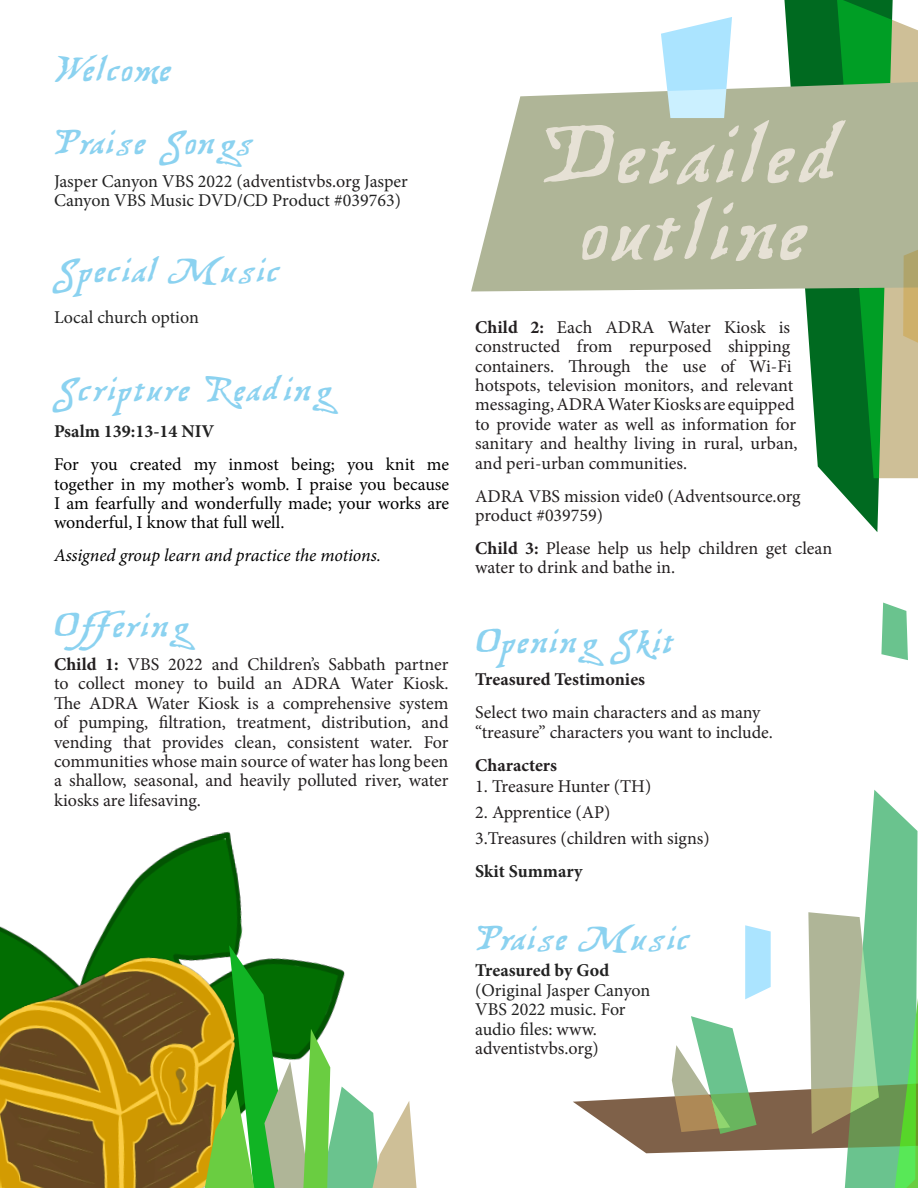
<style>
.page{position:relative;width:918px;height:1188px;background:#fff}
.page>*{position:absolute;margin:0;border:0;box-sizing:border-box;transform-origin:0 0}
.t1{font:108px "Treasure Map Deadhand";color:#e6e1d5}
.t2{font:45px/73.3px "Treasure Map Deadhand";color:#8bd2f0}
.Paragraph_ChSab22{font:18px/19.4px "Minion Pro";letter-spacing:-.005em;color:#231f20}
.Paragraph_ChSab22-2{font:18px/19.5px "Minion Pro";color:#222}
.Paragraph_ChSab22-3{font:18px/19.5px "Minion Pro";color:#000;text-align:justify}
.Paragraph_ChSab22-4{font:italic 18px "Minion Pro";letter-spacing:-.01em;color:#000}
.Paragraph_ChSab22-5{font:700 18px "Minion Pro";color:#231f20}
.Paragraph_ChSab22-6{font:700 18px "Minion Pro";color:#222}
.s1{color:#231f20}
.s2{font-weight:700}
</style>
<div class="page">
<svg style="left:881px;top:603px;width:23px;height:57px"></svg>
<svg style="left:784px;top:0;width:109px;height:532px"></svg>
<svg style="left:471px;top:82px;width:366px;height:209px;background:#b7bda2"></svg>
<svg style="left:837px;top:0;width:81px;height:478px;background:#75a46c"></svg>
<svg style="left:661px;top:17px;width:71px;height:101px;background:#bde7f9"></svg>
<svg style="left:573px;top:790px;width:345px;height:398px"></svg>
<img style="left:904px;top:441px;width:14px;height:733px">
<img style="left:108px;top:831px;width:134px;height:91px">
<img style="left:0;top:922px;width:243px;height:266px">
<svg style="left:205px;top:945px;width:212px;height:243px"></svg>
<h2 class="t2" style="left:54px;top:37px;width:202px">Welcome<br>Praise Songs</h2>
<p class="Paragraph_ChSab22-2" style="left:54px;top:171px;width:355px">Jasper Canyon VBS 2022 (<span class="s1">adventistvbs.org</span> Jasper<br>Canyon VBS Music DVD/CD Product #039763)</p>
<h2 class="t2" style="left:54px;top:239px;width:228px">Special Music</h2>
<p class="Paragraph_ChSab22-2" style="left:54px;top:307px;width:146px">Local church option</p>
<h2 class="t2" style="left:54px;top:357px;width:280px">Scripture Reading</h2>
<p class="Paragraph_ChSab22-6" style="left:54px;top:419px;width:162px">Psalm 139:13-14 NIV</p>
<p class="Paragraph_ChSab22-3" style="left:54px;top:455px;width:397px">For you created my inmost being; you knit me together in my mother’s womb. I praise you because I am fearfully and wonderfully made; your works are wonderful, I know that full well.</p>
<p class="Paragraph_ChSab22-4" style="left:54px;top:543px;width:329px">Assigned group learn and practice the motions.</p>
<h2 class="t2" style="left:54px;top:593px;width:137px">Offering</h2>
<p class="Paragraph_ChSab22" style="left:54px;top:655px;width:396px;text-align:justify"><span class="s2">Child 1:</span> VBS 2022 and Children’s Sabbath partner to collect money to build an ADRA Water Kiosk.<br>The ADRA Water Kiosk is a comprehensive system of pumping, filtration, treatment, distribution, and vending that provides clean, consistent water. For communities whose main source of water has long been a shallow, seasonal, and heavily polluted river, water kiosks are lifesaving.</p>
<p class="t1" style="left:541px;top:111px;width:307px">Detailed</p>
<p class="t1" style="left:580px;top:188px;width:230px">outline</p>
<p class="Paragraph_ChSab22" style="left:475px;top:317px;width:324px"><span class="s2">Child 2:</span> Each ADRA Water Kiosk is constructed from repurposed shipping containers. Through the use of Wi-Fi hotspots, television monitors, and relevant messaging, ADRA Water Kiosks are equipped to provide water as well as information for sanitary and healthy living in rural, urban, and peri-urban communities.</p>
<p class="Paragraph_ChSab22" style="left:475px;top:486px;width:327px">ADRA VBS mission vide0 (Adventsource.org product #039759)</p>
<p class="Paragraph_ChSab22" style="left:475px;top:539px;width:359px"><span class="s2">Child 3:</span> Please help us help children get clean water to drink and bathe in.</p>
<h2 class="t2" style="left:475px;top:609px;width:201px">Opening Skit</h2>
<p class="Paragraph_ChSab22-5" style="left:475px;top:667px;width:171px">Treasured Testimonies</p>
<p class="Paragraph_ChSab22" style="left:475px;top:703px;width:299px">Select two main characters and as many “treasure” characters you want to include.</p>
<p class="Paragraph_ChSab22-5" style="left:475px;top:752px;width:83px">Characters</p>
<p class="Paragraph_ChSab22" style="left:475px;top:777px;width:178px">1. Treasure Hunter (TH)</p>
<p class="Paragraph_ChSab22" style="left:475px;top:803px;width:137px">2. Apprentice (AP)</p>
<p class="Paragraph_ChSab22" style="left:475px;top:829px;width:236px">3.Treasures (children with signs)</p>
<p class="Paragraph_ChSab22-6" style="left:475px;top:859px;width:109px">Skit Summary</p>
<h2 class="t2" style="left:475px;top:907px;width:217px">Praise Music</h2>
<p class="Paragraph_ChSab22-2" style="left:475px;top:961px;width:177px"><span class="s2">Treasured by God </span>(Original Jasper Canyon<br>VBS 2022 music. For audio files: <span class="s1">www. adventistvbs.org</span>)</p>
</div>
